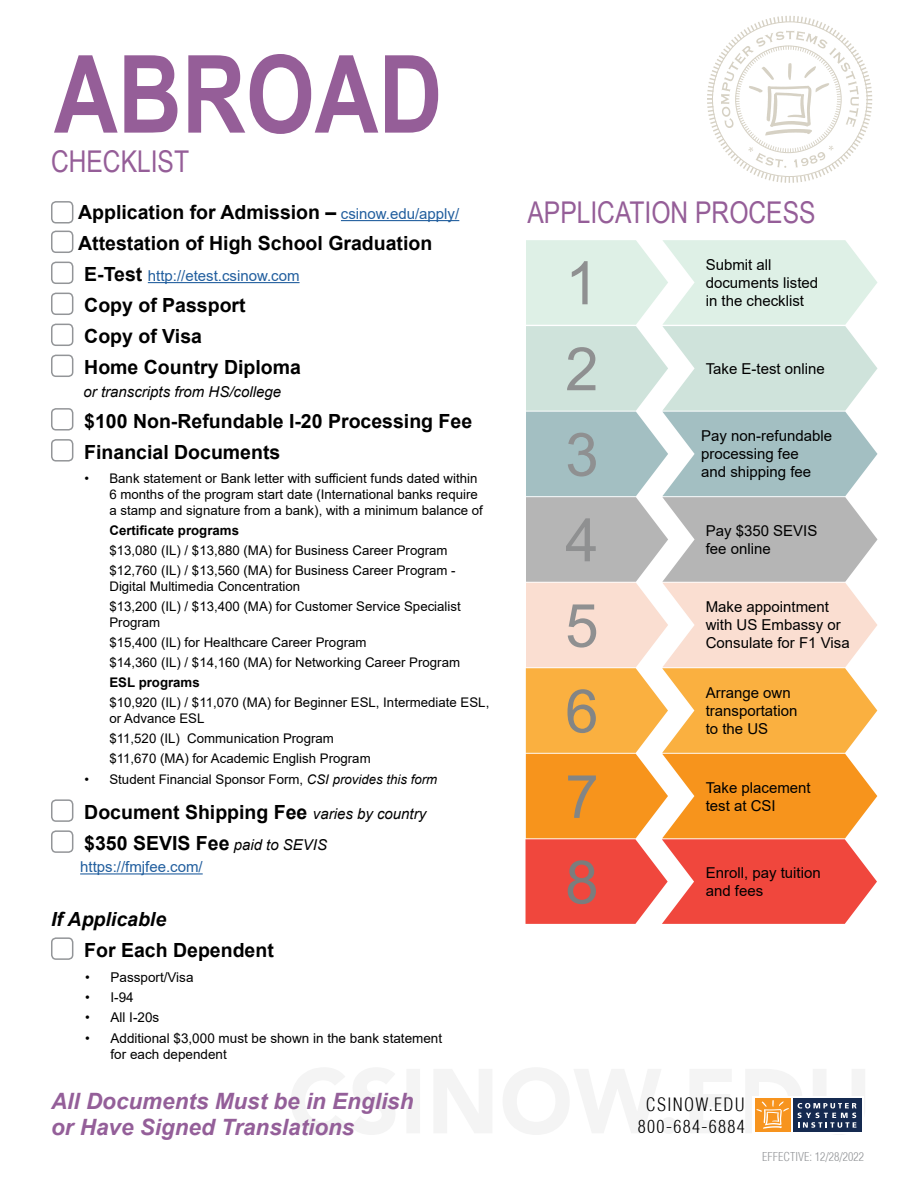
<style>
.page{position:relative;width:918px;height:1188px;background:#fff}
.page>*{position:absolute;margin:0;border:0;box-sizing:border-box;transform-origin:0 0}
.t1{font:700 108px "Arial Narrow";color:#955e98}
.t2{font:60px "Arial";color:#8f9091}
.t3{font:60px "Arial";color:#838585}
.t4{font:60px "Arial";color:#7b7d7d}
.t5{font:30px "Arial Narrow";color:#955e98}
.bold{font:italic 700 22.5px/25.5px "Arial";color:#945f99}
.bold-2{font:700 19.5px "Arial";color:#000}
.bold-3{font:italic 700 19.5px "Arial";color:#000}
.t6{font:300 condensed 18px "Helvetica";letter-spacing:.075em;color:#000}
.t7{font:15px/18px "Arial";color:#000}
.bold-4{font:15px "Arial";color:#215e9e}
.bold-5{font:italic 15px "Arial";color:#000}
.t8{font:13.5px/16.2px "Arial";color:#000}
.thin{font:13.2px/15.9px "Arial";color:#000}
.thin-2{font:700 13.2px "Arial";color:#000}
.t9{font:300 condensed 12px "Helvetica";color:#939598}
.s1{font-weight:400;font-size:15px;color:#215e9e}
.s2{font-weight:700;font-size:19.5px;color:#000}
.s3{font-style:italic}
.s4{font-weight:400;font-style:italic;font-size:15px}
</style>
<div class="page">
<svg style="left:526px;top:240px;width:351px;height:684px"></svg>
<hr style="left:341px;top:220px;width:118px;height:1px;background:#215e9e">
<hr style="left:148px;top:282px;width:152px;height:1px;background:#215e9e">
<hr style="left:80px;top:873px;width:123px;height:1px;background:#215e9e">
<div style="left:51px;top:201px;width:22px;height:23px;border:2px solid #939598;border-radius:4px"></div>
<div style="left:51px;top:231px;width:22px;height:22px;border:2px solid #939598;border-radius:4px"></div>
<div style="left:51px;top:262px;width:22px;height:22px;border:2px solid #939598;border-radius:4px"></div>
<div style="left:51px;top:293px;width:22px;height:22px;border:2px solid #939598;border-radius:4px"></div>
<div style="left:51px;top:324px;width:22px;height:22px;border:2px solid #939598;border-radius:4px"></div>
<div style="left:51px;top:355px;width:22px;height:22px;border:2px solid #939598;border-radius:4px"></div>
<div style="left:51px;top:408px;width:22px;height:23px;border:2px solid #939598;border-radius:4px"></div>
<div style="left:51px;top:439px;width:22px;height:23px;border:2px solid #939598;border-radius:4px"></div>
<div style="left:51px;top:799px;width:22px;height:23px;border:2px solid #939598;border-radius:4px"></div>
<div style="left:51px;top:830px;width:22px;height:23px;border:2px solid #939598;border-radius:4px"></div>
<div style="left:51px;top:937px;width:22px;height:23px;border:2px solid #939598;border-radius:4px"></div>
<svg style="left:707px;top:16px;width:165px;height:167px"></svg>
<svg style="left:291px;top:1068px;width:574px;height:67px"></svg>
<p class="t1" style="left:54px;top:13px;width:390px">ABROAD</p>
<p class="t5" style="left:51px;top:140px;width:140px">CHECKLIST</p>
<p class="bold-2" style="left:78px;top:198px;width:383px">Application for Admission – <span class="s1">csinow.edu/apply/</span></p>
<p class="t5" style="left:528px;top:190px;width:290px">APPLICATION PROCESS</p>
<p class="bold-2" style="left:78px;top:229px;width:356px">Attestation of High School Graduation</p>
<p class="bold-4" style="left:84px;top:265px;width:217px"><span class="s2">E-Test</span> http://etest.csinow.com</p>
<p class="bold-2" style="left:84px;top:291px;width:163px">Copy of Passport</p>
<p class="bold-2" style="left:84px;top:322px;width:119px">Copy of Visa</p>
<p class="bold-2" style="left:84px;top:353px;width:218px">Home Country Diploma</p>
<p class="bold-5" style="left:84px;top:382px;width:199px">or transcripts from HS/college</p>
<p class="bold-2" style="left:84px;top:407px;width:389px">$100 Non-Refundable I-20 Processing Fee</p>
<p class="bold-2" style="left:84px;top:438px;width:198px">Financial Documents</p>
<p class="thin" style="left:109px;top:470px;width:375px;text-indent:-25px">• Bank statement or Bank letter with sufficient funds dated within<br>6 months of the program start date (International banks require a stamp and signature from a bank), with a minimum balance of</p>
<p class="thin-2" style="left:109px;top:521px;width:131px">Certificate programs</p>
<p class="thin" style="left:109px;top:542px;width:340px">$13,080 (IL) / $13,880 (MA) for Business Career Program</p>
<p class="thin" style="left:109px;top:562px;width:348px">$12,760 (IL) / $13,560 (MA) for Business Career Program -<br>Digital Multimedia Concentration</p>
<p class="thin" style="left:109px;top:598px;width:353px">$13,200 (IL) / $13,400 (MA) for Customer Service Specialist<br>Program</p>
<p class="thin" style="left:109px;top:634px;width:259px">$15,400 (IL) for Healthcare Career Program</p>
<p class="thin" style="left:109px;top:654px;width:352px">$14,360 (IL) / $14,160 (MA) for Networking Career Program</p>
<p class="thin-2" style="left:109px;top:673px;width:92px">ESL programs</p>
<p class="thin" style="left:109px;top:695px;width:381px">$10,920 (IL) / $11,070 (MA) for Beginner ESL, Intermediate ESL, or Advance ESL</p>
<p class="thin" style="left:109px;top:731px;width:226px">$11,520 (IL) Communication Program</p>
<p class="thin" style="left:109px;top:751px;width:263px">$11,670 (MA) for Academic English Program</p>
<p class="thin" style="left:84px;top:771px;width:354px">• Student Financial Sponsor Form, <span class="s3">CSI provides this form</span></p>
<p class="bold-2" style="left:84px;top:798px;width:343px">Document Shipping Fee <span class="s4">varies by country</span></p>
<p class="bold-2" style="left:84px;top:829px;width:244px">$350 SEVIS Fee <span class="s4">paid to SEVIS</span></p>
<p class="bold-4" style="left:80px;top:857px;width:124px">https://fmjfee.com/</p>
<p class="bold-3" style="left:51px;top:906px;width:117px">If Applicable</p>
<p class="bold-2" style="left:84px;top:936px;width:191px">For Each Dependent</p>
<p class="t8" style="left:85px;top:969px;width:110px">• Passport/Visa</p>
<p class="t8" style="left:85px;top:989px;width:50px">• I-94</p>
<p class="t8" style="left:85px;top:1010px;width:76px">• All I-20s</p>
<p class="t8" style="left:111px;top:1030px;width:333px;text-indent:-26px">• Additional $3,000 must be shown in the bank statement for each dependent</p>
<p class="bold" style="left:51px;top:1089px;width:364px">All Documents Must be in English or Have Signed Translations</p>
<p class="t7" style="left:706px;top:256px;width:67px">Submit all</p>
<p class="t7" style="left:706px;top:274px;width:114px">documents listed</p>
<p class="t2" style="left:565px;top:242px;width:35px">1</p>
<p class="t7" style="left:706px;top:292px;width:100px">in the checklist</p>
<p class="t2" style="left:565px;top:328px;width:35px">2</p>
<p class="t7" style="left:706px;top:359px;width:121px">Take E-test online</p>
<p class="t7" style="left:701px;top:427px;width:132px">Pay non-refundable</p>
<p class="t7" style="left:701px;top:445px;width:112px">processing fee and shipping fee</p>
<p class="t2" style="left:565px;top:413px;width:35px">3</p>
<p class="t2" style="left:565px;top:499px;width:35px">4</p>
<p class="t7" style="left:706px;top:522px;width:113px">Pay $350 SEVIS</p>
<p class="t7" style="left:706px;top:540px;width:67px">fee online</p>
<p class="t7" style="left:706px;top:598px;width:125px">Make appointment</p>
<p class="t7" style="left:706px;top:616px;width:137px">with US Embassy or</p>
<p class="t7" style="left:706px;top:634px;width:145px">Consulate for F1 Visa</p>
<p class="t7" style="left:706px;top:684px;width:87px">Arrange own</p>
<p class="t7" style="left:706px;top:702px;width:93px">transportation to the US</p>
<p class="t2" style="left:565px;top:584px;width:35px">5</p>
<p class="t3" style="left:565px;top:670px;width:35px">6</p>
<p class="t3" style="left:565px;top:755px;width:35px">7</p>
<p class="t7" style="left:706px;top:778px;width:107px">Take placement</p>
<p class="t7" style="left:706px;top:796px;width:72px">test at CSI</p>
<p class="t4" style="left:565px;top:841px;width:35px">8</p>
<p class="t7" style="left:706px;top:864px;width:117px">Enroll, pay tuition and fees</p>
<p class="t6" style="left:646px;top:1094px;width:100px">CSINOW.EDU</p>
<p class="t6" style="left:638px;top:1115px;width:108px">800-684-6884</p>
<p class="t9" style="left:762px;top:1149px;width:103px">EFFECTIVE: 12/28/2022</p>
</div>
